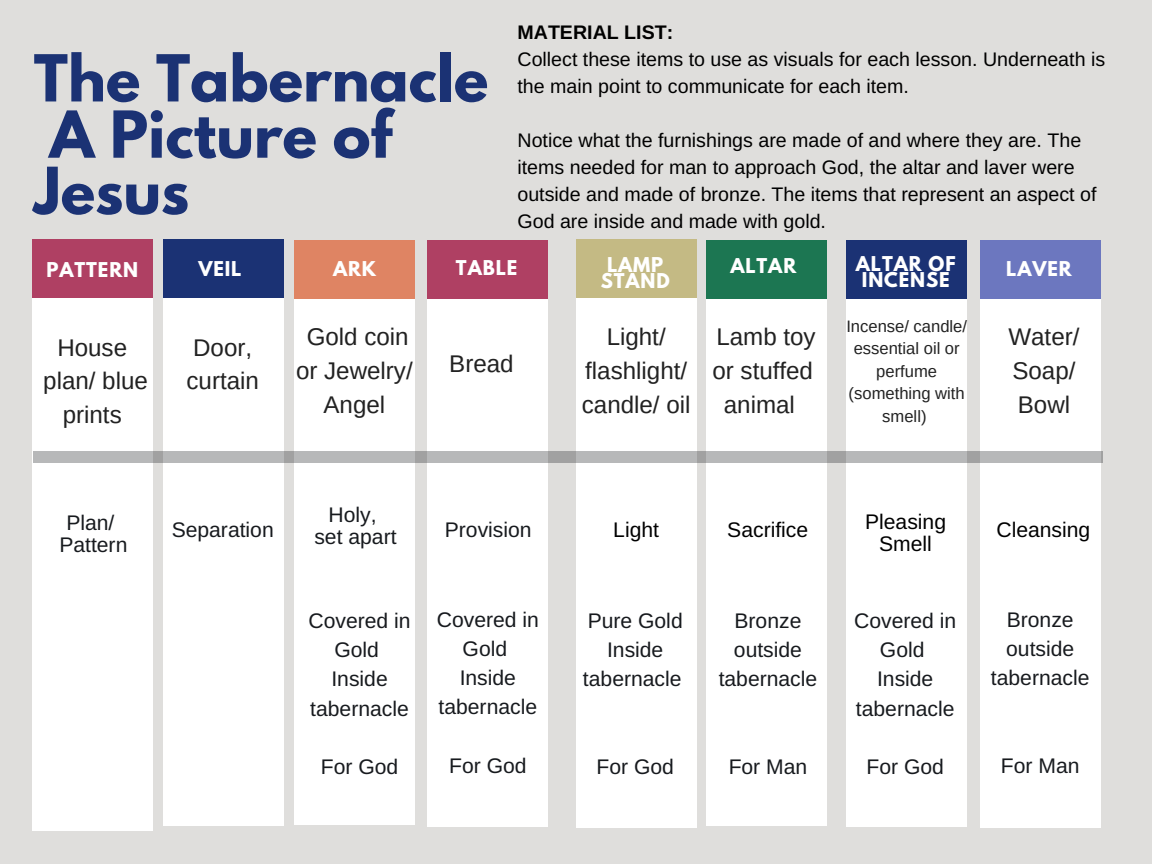
<style>
.page{position:relative;width:1152px;height:864px;background:#dfdedc}
.page>*{position:absolute;margin:0;border:0;box-sizing:border-box;transform-origin:0 0}
.t1{font:700 57.3px/56.2px "League Spartan";color:#1b3274}
.t2{font:24.15px/33.8px "Arimo";color:#222;text-align:center}
.t3{font:21.15px/29.2px "Arimo";color:#171a1e;text-align:center}
.t4{font:21.15px/22.5px "Arimo";color:#000;text-align:center}
.t5{font:19.65px/27px "Arimo";color:#000}
.t6{font:700 19.65px "Arimo";color:#000}
.t7{font:700 18.15px/15.8px "League Spartan";letter-spacing:.05em;color:#fff;text-align:center}
.t8{font:16.65px/22.5px "Arimo";color:#222;text-align:center}
</style>
<div class="page">
<div style="left:846px;top:291px;width:120px;height:536px;background:#fff"></div>
<div style="left:846px;top:241px;width:120px;height:58px;background:#1b3274"></div>
<div style="left:707px;top:287px;width:120px;height:539px;background:#fff"></div>
<div style="left:428px;top:298px;width:120px;height:529px;background:#fff"></div>
<div style="left:428px;top:241px;width:120px;height:58px;background:#af4063"></div>
<div style="left:163px;top:298px;width:120px;height:528px;background:#fff"></div>
<div style="left:576px;top:290px;width:120px;height:538px;background:#fff"></div>
<div style="left:707px;top:241px;width:120px;height:58px;background:#1c7652"></div>
<div style="left:33px;top:296px;width:120px;height:534px;background:#fff"></div>
<div style="left:295px;top:298px;width:120px;height:527px;background:#fff"></div>
<div style="left:295px;top:241px;width:120px;height:58px;background:#df8463"></div>
<div style="left:163px;top:240px;width:120px;height:58px;background:#1b3274"></div>
<div style="left:33px;top:240px;width:120px;height:58px;background:#af4063"></div>
<div style="left:576px;top:240px;width:120px;height:58px;background:#c4ba84"></div>
<div style="left:980px;top:241px;width:120px;height:58px;background:#6c77bf"></div>
<div style="left:980px;top:299px;width:120px;height:529px;background:#fff"></div>
<svg style="left:33px;top:451px;width:1069px;height:11px;background:#b4b5b6"></svg>
<h1 class="t1" style="left:34px;top:58px;width:456px">The Tabernacle<br>A Picture of<br>Jesus</h1>
<p class="t6" style="left:518px;top:22px;width:157px">MATERIAL LIST:</p>
<p class="t5" style="left:518px;top:46px;width:589px">Collect these items to use as visuals for each lesson. Underneath is the main point to communicate for each item.</p>
<p class="t5" style="left:518px;top:127px;width:581px">Notice what the furnishings are made of and where they are. The items needed for man to approach God, the altar and laver were outside and made of bronze. The items that represent an aspect of God are inside and made with gold.</p>
<p class="t7" style="left:856px;top:258px;width:101px">ALTAR OF<br>INCENSE</p>
<p class="t7" style="left:47px;top:264px;width:93px">PATTERN</p>
<p class="t7" style="left:456px;top:262px;width:63px">TABLE</p>
<p class="t7" style="left:601px;top:259px;width:71px">LAMP<br>STAND</p>
<p class="t7" style="left:1006px;top:263px;width:67px">LAVER</p>
<p class="t7" style="left:730px;top:261px;width:67px">ALTAR</p>
<p class="t7" style="left:198px;top:263px;width:45px">VEIL</p>
<p class="t7" style="left:333px;top:263px;width:45px">ARK</p>
<p class="t2" style="left:43px;top:330px;width:106px">House plan/ blue prints</p>
<p class="t2" style="left:187px;top:330px;width:74px;text-align:left">Door, curtain</p>
<p class="t2" style="left:296px;top:320px;width:118px">Gold coin or Jewelry/<br>Angel</p>
<p class="t2" style="left:449px;top:347px;width:66px">Bread</p>
<p class="t2" style="left:582px;top:320px;width:110px">Light/ flashlight/ candle/ oil</p>
<p class="t8" style="left:846px;top:315px;width:122px">Incense/ candle/ essential oil or perfume (something with smell)</p>
<p class="t2" style="left:712px;top:320px;width:105px">Lamb toy or stuffed animal</p>
<p class="t2" style="left:1008px;top:320px;width:73px;text-align:left">Water/<br>Soap/<br>Bowl</p>
<p class="t3" style="left:59px;top:511px;width:70px;line-height:22.5px">Plan/<br>Pattern</p>
<p class="t3" style="left:314px;top:503px;width:84px;line-height:22.5px">Holy,<br>set apart</p>
<p class="t3" style="left:172px;top:515px;width:104px">Separation</p>
<p class="t3" style="left:445px;top:515px;width:88px">Provision</p>
<p class="t4" style="left:865px;top:510px;width:82px">Pleasing<br>Smell</p>
<p class="t4" style="left:613px;top:518px;width:47px">Light</p>
<p class="t4" style="left:727px;top:518px;width:82px">Sacrifice</p>
<p class="t4" style="left:996px;top:518px;width:95px">Cleansing</p>
<p class="t3" style="left:309px;top:606px;width:104px">Covered in<br>Gold<br>Inside tabernacle</p>
<p class="t3" style="left:437px;top:605px;width:104px">Covered in<br>Gold<br>Inside tabernacle</p>
<p class="t3" style="left:583px;top:606px;width:101px">Pure Gold<br>Inside tabernacle</p>
<p class="t3" style="left:719px;top:606px;width:100px">Bronze outside tabernacle</p>
<p class="t3" style="left:854px;top:606px;width:104px">Covered in<br>Gold<br>Inside tabernacle</p>
<p class="t3" style="left:991px;top:605px;width:100px">Bronze outside tabernacle</p>
<p class="t3" style="left:321px;top:752px;width:79px">For God</p>
<p class="t3" style="left:449px;top:751px;width:79px">For God</p>
<p class="t3" style="left:597px;top:752px;width:79px">For God</p>
<p class="t3" style="left:729px;top:752px;width:80px">For Man</p>
<p class="t3" style="left:867px;top:752px;width:79px">For God</p>
<p class="t3" style="left:1001px;top:751px;width:80px">For Man</p>
</div>
